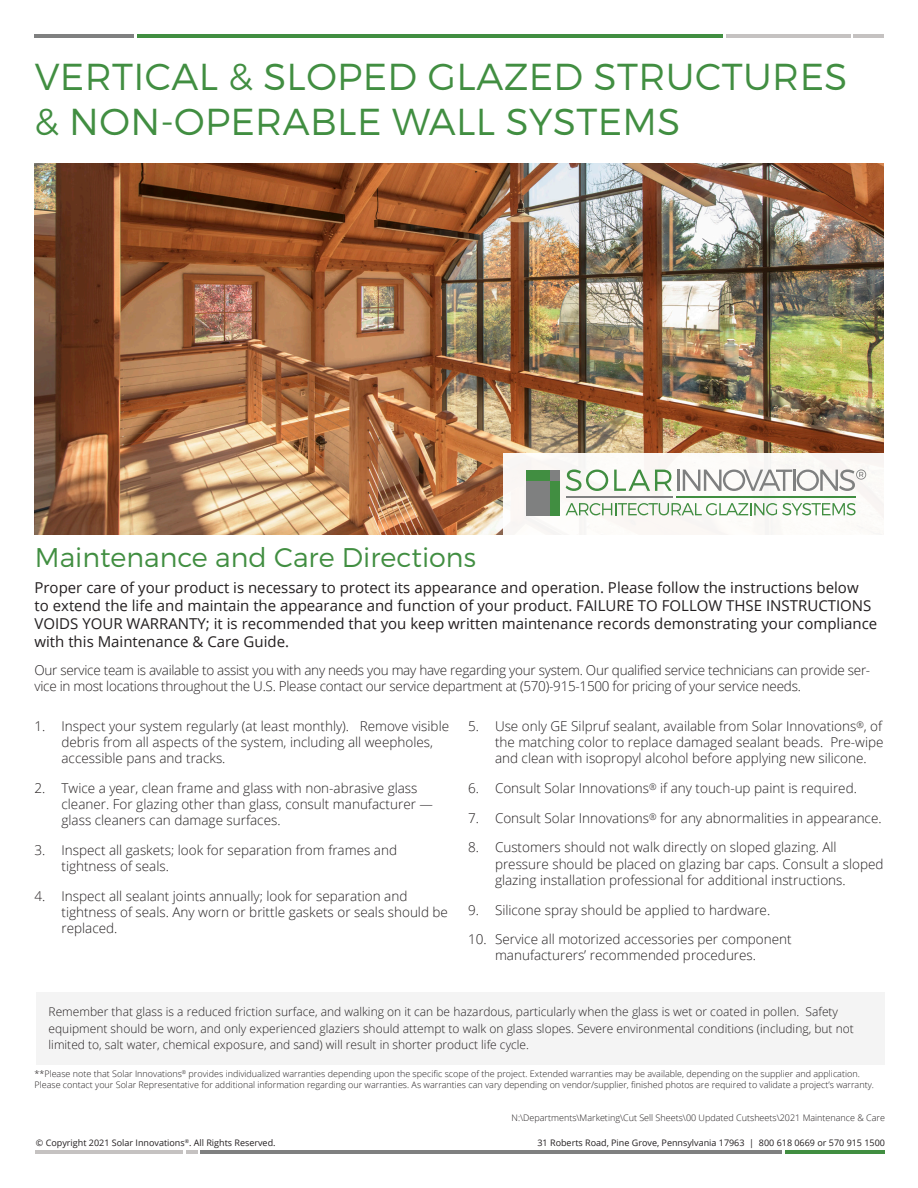
<style>
.page{position:relative;width:918px;height:1188px;background:#fff}
.page>*{position:absolute;margin:0;border:0;box-sizing:border-box;transform-origin:0 0}
.t1{font:300 37.5px/45px "Montserrat";letter-spacing:.01em;color:#418e41}
.t2{font:300 27px "Montserrat";color:#418e41}
.t3{font:15px/18px "Open Sans";color:#231f20}
.t4{font:300 13.5px/16.2px "Open Sans";color:#231f20}
.t5{font:300 13.5px/16.2px "Open Sans";letter-spacing:-.02em;color:#231f20}
.t6{font:300 12px/16.5px "Open Sans";color:#231f20}
.t7{font:300 9px/10.8px "Open Sans";color:#231f20}
.t8{font:9px "Open Sans";color:#231f20}
</style>
<div class="page">
<hr style="left:137px;top:34px;width:586px;height:4px;background:#418e41">
<hr style="left:34px;top:34px;width:100px;height:4px;background:#7f8080">
<hr style="left:726px;top:34px;width:124px;height:4px;background:#c5c2c1">
<hr style="left:853px;top:34px;width:31px;height:4px;background:#c5c2c1">
<img style="left:34px;top:164px;width:849px;height:370px">
<div style="left:503px;top:453px;width:381px;height:84px;background:#fbf9f7"></div>
<svg style="left:566px;top:470px;width:42px;height:21px"></svg>
<svg style="left:614px;top:470px;width:58px;height:21px"></svg>
<hr style="left:677px;top:470px;width:2px;height:21px;background:#7f8080">
<svg style="left:683px;top:469px;width:183px;height:22px"></svg>
<hr style="left:566px;top:496px;width:107px;height:2px;background:#7f8080">
<hr style="left:677px;top:496px;width:179px;height:2px;background:#418e41">
<div style="left:526px;top:481px;width:24px;height:34px;background:#7f8080"></div>
<div style="left:551px;top:481px;width:9px;height:34px;background:#418e41"></div>
<div style="left:526px;top:470px;width:24px;height:10px;background:#418e41"></div>
<div style="left:551px;top:470px;width:9px;height:10px;background:#7f8080"></div>
<svg style="left:566px;top:503px;width:290px;height:12px"></svg>
<div style="left:36px;top:993px;width:849px;height:72px;background:#f4f4f4"></div>
<hr style="left:200px;top:1150px;width:582px;height:4px;background:#7f8080">
<hr style="left:785px;top:1150px;width:100px;height:4px;background:#418e41">
<hr style="left:186px;top:1150px;width:11px;height:4px;background:#c5c2c1">
<hr style="left:36px;top:1150px;width:147px;height:4px;background:#c5c2c1">
<p class="t1" style="left:34px;top:54px;width:814px">VERTICAL &amp; SLOPED GLAZED STRUCTURES &amp; NON-OPERABLE WALL SYSTEMS</p>
<p class="t2" style="left:35px;top:541px;width:443px">Maintenance and Care Directions</p>
<p class="t3" style="left:34px;top:578px;width:844px">Proper care of your product is necessary to protect its appearance and operation. Please follow the instructions below<br>to extend the life and maintain the appearance and function of your product. FAILURE TO FOLLOW THSE INSTRUCTIONS VOIDS YOUR WARRANTY; it is recommended that you keep written maintenance records demonstrating your compliance with this Maintenance &amp; Care Guide.</p>
<p class="t5" style="left:34px;top:661px;width:837px">Our service team is available to assist you with any needs you may have regarding your system. Our qualified service technicians can provide ser&shy;vice in most locations throughout the U.S. Please contact our service department at (570)-915-1500 for pricing of your service needs.</p>
<p class="t4" style="left:62px;top:718px;width:389px;text-indent:-27px">1. Inspect your system regularly (at least monthly). Remove visible debris from all aspects of the system, including all weepholes, accessible pans and tracks.</p>
<p class="t4" style="left:62px;top:780px;width:373px;text-indent:-27px">2. Twice a year, clean frame and glass with non-abrasive glass cleaner. For glazing other than glass, consult manufacturer — glass cleaners can damage surfaces.</p>
<p class="t4" style="left:62px;top:842px;width:337px;text-indent:-27px">3. Inspect all gaskets; look for separation from frames and tightness of seals.</p>
<p class="t4" style="left:62px;top:888px;width:388px;text-indent:-27px">4. Inspect all sealant joints annually; look for separation and tightness of seals. Any worn or brittle gaskets or seals should be replaced.</p>
<p class="t4" style="left:495px;top:718px;width:390px;text-align:justify;text-indent:-27px">5. Use only GE Silpruf sealant, available from Solar Innovations<sup>®</sup>, of the matching color to replace damaged sealant beads. Pre-wipe and clean with isopropyl alcohol before applying new silicone.</p>
<p class="t4" style="left:468px;top:780px;width:390px">6. Consult Solar Innovations<sup>®</sup> if any touch-up paint is required.</p>
<p class="t4" style="left:468px;top:809px;width:415px">7. Consult Solar Innovations<sup>®</sup> for any abnormalities in appearance.</p>
<p class="t4" style="left:495px;top:839px;width:390px;text-indent:-27px">8. Customers should not walk directly on sloped glazing. All pressure should be placed on glazing bar caps. Consult a sloped glazing installation professional for additional instructions.</p>
<p class="t4" style="left:468px;top:901px;width:304px">9. Silicone spray should be applied to hardware.</p>
<p class="t4" style="left:495px;top:931px;width:298px;text-indent:-27px">10. Service all motorized accessories per component manufacturers’ recommended procedures.</p>
<p class="t6" style="left:49px;top:1003px;width:807px">Remember that glass is a reduced friction surface, and walking on it can be hazardous, particularly when the glass is wet or coated in pollen. Safety equipment should be worn, and only experienced glaziers should attempt to walk on glass slopes. Severe environmental conditions (including, but not limited to, salt water, chemical exposure, and sand) will result in shorter product life cycle.</p>
<p class="t7" style="left:34px;top:1068px;width:841px">**Please note that Solar Innovations<sup>®</sup> provides individualized warranties depending upon the specific scope of the project. Extended warranties may be available, depending on the supplier and application.<br>Please contact your Solar Representative for additional information regarding our warranties. As warranties can vary depending on vendor/supplier, finished photos are required to validate a project’s warranty.</p>
<p class="t7" style="left:512px;top:1112px;width:375px">N:\Departments\Marketing\Cut Sell Sheets\00 Updated Cutsheets\2021 Maintenance &amp; Care</p>
<p class="t8" style="left:36px;top:1136px;width:241px">© Copyright 2021 Solar Innovations<sup>®</sup>. All Rights Reserved.</p>
<p class="t8" style="left:537px;top:1136px;width:349px">31 Roberts Road, Pine Grove, Pennsylvania 17963 | 800 618 0669 or 570 915 1500</p>
</div>
